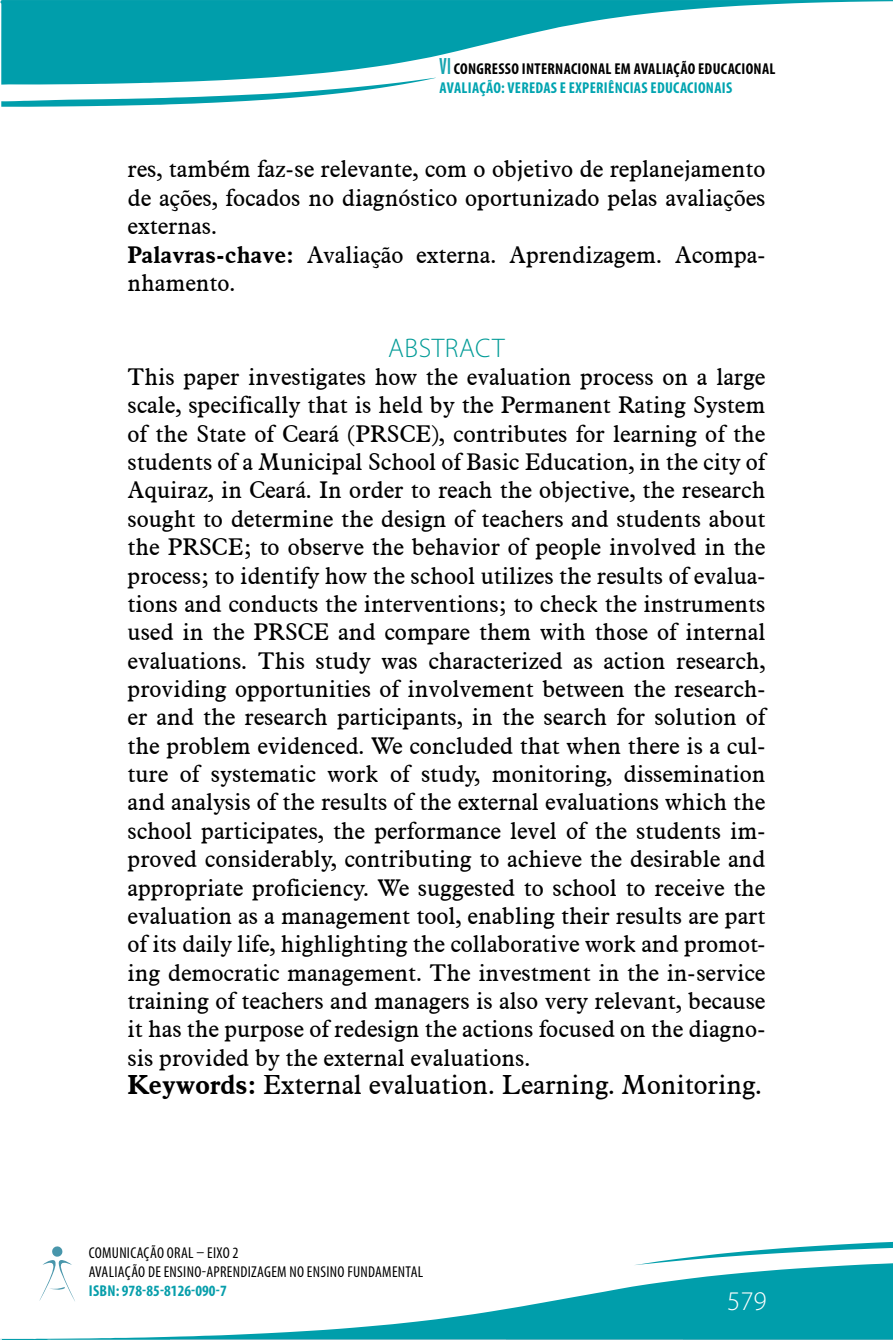
<style>
.page{position:relative;width:893px;height:1340px;background:#fff}
.page>*{position:absolute;margin:0;border:0;box-sizing:border-box;transform-origin:0 0}
.t1{font:27px "Aldine 721 BT";color:#000}
.RESUMO{font:300 27px "Myriad Pro";letter-spacing:.02em;color:#049c98}
.t2{font:300 27px "Myriad Pro";color:#fff}
.t3{font:23.62px/28.3px "Aldine 721 BT";color:#000;text-align:justify}
.t4{font:700 condensed 15.75px/18.9px "Myriad Pro";letter-spacing:.02em;color:#000}
.t5{font:condensed 15.75px/18.9px "Myriad Pro";letter-spacing:.02em;color:#000}
.t6{font:700 condensed 15.75px "Myriad Pro";color:#079eab}
.s1{font-size:23.62px;color:#15a4b0}
.s2{color:#00a4b0}
.s3{font-weight:700}
</style>
<div class="page">
<svg style="left:37px;top:1265px;width:856px;height:74px"></svg>
<hr style="left:683px;top:1339px;width:210px;height:1px;background:#46abb7">
<hr style="left:170px;top:1339px;width:337px;height:1px;background:#72b8c4">
<hr style="left:507px;top:1339px;width:176px;height:1px;background:#5bb0bc">
<svg style="left:47px;top:1339px;width:123px;height:1px"></svg>
<svg style="left:0;top:1338px;width:37px;height:1px"></svg>
<svg style="left:635px;top:1241px;width:258px;height:24px"></svg>
<svg style="left:40px;top:1246px;width:35px;height:55px"></svg>
<svg style="left:0;top:0;width:893px;height:78px;fill:#009eab"></svg>
<svg style="left:1px;top:78px;width:434px;height:29px"></svg>
<p class="t4" style="left:440px;top:59px;width:337px"><span class="s1">VI</span> CONGRESSO INTERNACIONAL EM AVALIAÇÃO EDUCACIONAL<br><span class="s2">AVALIAÇÃO: VEREDAS E EXPERIÊNCIAS EDUCACIONAIS</span></p>
<p class="t3" style="left:128px;top:155px;width:639px">res, também faz-se relevante, com o objetivo de replanejamento de ações, focados no diagnóstico oportunizado pelas avaliações externas.</p>
<p class="t3" style="left:128px;top:240px;width:639px"><span class="s3">Palavras-chave:</span> Avaliação externa. Aprendizagem. Acompa&shy;nhamento.</p>
<p class="RESUMO" style="left:388px;top:333px;width:118px">ABSTRACT</p>
<p class="t3" style="left:128px;top:362px;width:639px">This paper investigates how the evaluation process on a large scale, specifically that is held by the Permanent Rating System of the State of Ceará (PRSCE), contributes for learning of the students of a Municipal School of Basic Education, in the city of Aquiraz, in Ceará. In order to reach the objective, the research sought to determine the design of teachers and students about the PRSCE; to observe the behavior of people involved in the process; to identify how the school utilizes the results of evalua&shy;tions and conducts the interventions; to check the instruments used in the PRSCE and compare them with those of internal evaluations. This study was characterized as action research, providing opportunities of involvement between the research&shy;er and the research participants, in the search for solution of the problem evidenced. We concluded that when there is a cul&shy;ture of systematic work of study, monitoring, dissemination and analysis of the results of the external evaluations which the school participates, the performance level of the students im&shy;proved considerably, contributing to achieve the desirable and appropriate proficiency. We suggested to school to receive the evaluation as a management tool, enabling their results are part of its daily life, highlighting the collaborative work and promot&shy;ing democratic management. The investment in the in-service training of teachers and managers is also very relevant, because it has the purpose of redesign the actions focused on the diagno&shy;sis provided by the external evaluations.</p>
<p class="t1" style="left:128px;top:1068px;width:636px"><span class="s3">Keywords:</span> External evaluation. Learning. Monitoring.</p>
<p class="t5" style="left:89px;top:1242px;width:336px">COMUNICAÇÃO ORAL – EIXO 2<br>AVALIAÇÃO DE ENSINO-APRENDIZAGEM NO ENSINO FUNDAMENTAL</p>
<p class="t6" style="left:89px;top:1280px;width:139px">ISBN: 978-85-8126-090-7</p>
<p class="t2" style="left:727px;top:1286px;width:41px">579</p>
</div>
